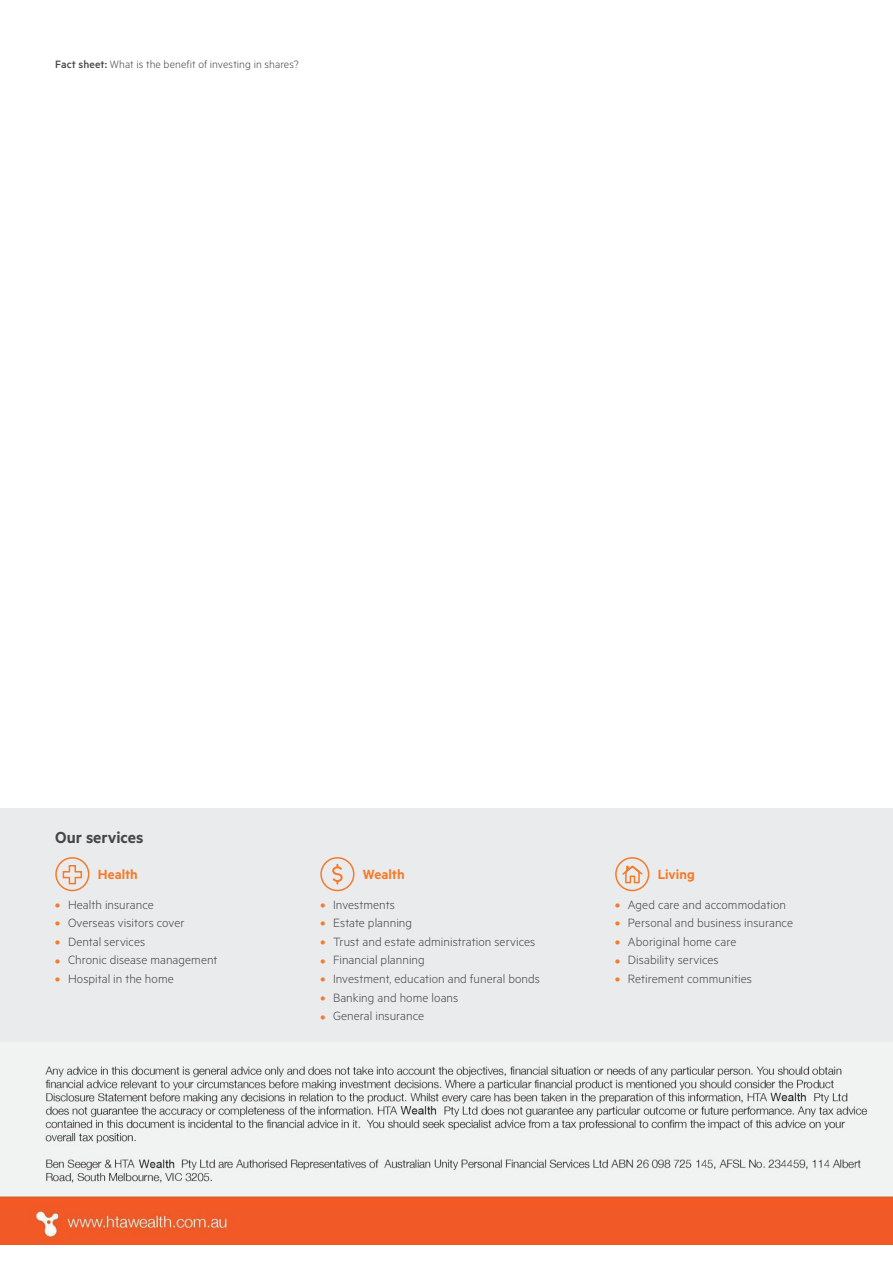
<style>
.page{position:relative;width:893px;height:1263px;background:#fff}
.page>*{position:absolute;margin:0;border:0;box-sizing:border-box;transform-origin:0 0}
.t1{font:600 18px "Metric";color:#464748}
.t2{font:600 15px "Metric";color:#f47b2a}
.t3{font:300 13.5px "Metric";letter-spacing:.005em;color:#464748}
.t4{font:300 12px "Metric";letter-spacing:.005em;color:#464748}
.s1{font-weight:500}
.s2{font-weight:600;color:#f47b2a}
</style>
<div class="page">
<div style="left:0;top:808px;width:893px;height:234px;background:#eaebec"></div>
<svg style="left:55px;top:857px;width:35px;height:35px"></svg>
<div style="left:320px;top:857px;width:34px;height:34px;border:2px solid #f47b2a;border-radius:50%"></div>
<svg style="left:332px;top:864px;width:11px;height:20px"></svg>
<div style="left:615px;top:857px;width:34px;height:34px;border:2px solid #f47b2a;border-radius:50%"></div>
<svg style="left:622px;top:864px;width:22px;height:20px"></svg>
<img style="left:0;top:1042px;width:893px;height:202px">
<p class="t4" style="left:55px;top:57px;width:245px"><span class="s1">Fact sheet:</span> What is the benefit of investing in shares?</p>
<h1 class="t1" style="left:55px;top:826px;width:90px">Our services</h1>
<p class="t2" style="left:98px;top:866px;width:42px">Health</p>
<p class="t3" style="left:55px;top:896px;width:100px"><span class="s2">•</span> Health insurance</p>
<p class="t3" style="left:55px;top:915px;width:131px"><span class="s2">•</span> Overseas visitors cover</p>
<p class="t3" style="left:55px;top:934px;width:91px"><span class="s2">•</span> Dental services</p>
<p class="t3" style="left:55px;top:952px;width:164px"><span class="s2">•</span> Chronic disease management</p>
<p class="t3" style="left:55px;top:971px;width:120px"><span class="s2">•</span> Hospital in the home</p>
<p class="t2" style="left:363px;top:866px;width:43px">Wealth</p>
<p class="t3" style="left:320px;top:896px;width:76px"><span class="s2">•</span> Investments</p>
<p class="t3" style="left:320px;top:915px;width:93px"><span class="s2">•</span> Estate planning</p>
<p class="t3" style="left:320px;top:934px;width:217px"><span class="s2">•</span> Trust and estate administration services</p>
<p class="t3" style="left:320px;top:952px;width:106px"><span class="s2">•</span> Financial planning</p>
<p class="t3" style="left:320px;top:971px;width:221px"><span class="s2">•</span> Investment, education and funeral bonds</p>
<p class="t3" style="left:320px;top:989px;width:139px"><span class="s2">•</span> Banking and home loans</p>
<p class="t3" style="left:320px;top:1008px;width:105px"><span class="s2">•</span> General insurance</p>
<p class="t2" style="left:658px;top:866px;width:39px">Living</p>
<p class="t3" style="left:615px;top:896px;width:172px"><span class="s2">•</span> Aged care and accommodation</p>
<p class="t3" style="left:615px;top:915px;width:179px"><span class="s2">•</span> Personal and business insurance</p>
<p class="t3" style="left:615px;top:934px;width:123px"><span class="s2">•</span> Aboriginal home care</p>
<p class="t3" style="left:615px;top:952px;width:105px"><span class="s2">•</span> Disability services</p>
<p class="t3" style="left:615px;top:971px;width:138px"><span class="s2">•</span> Retirement communities</p>
</div>
